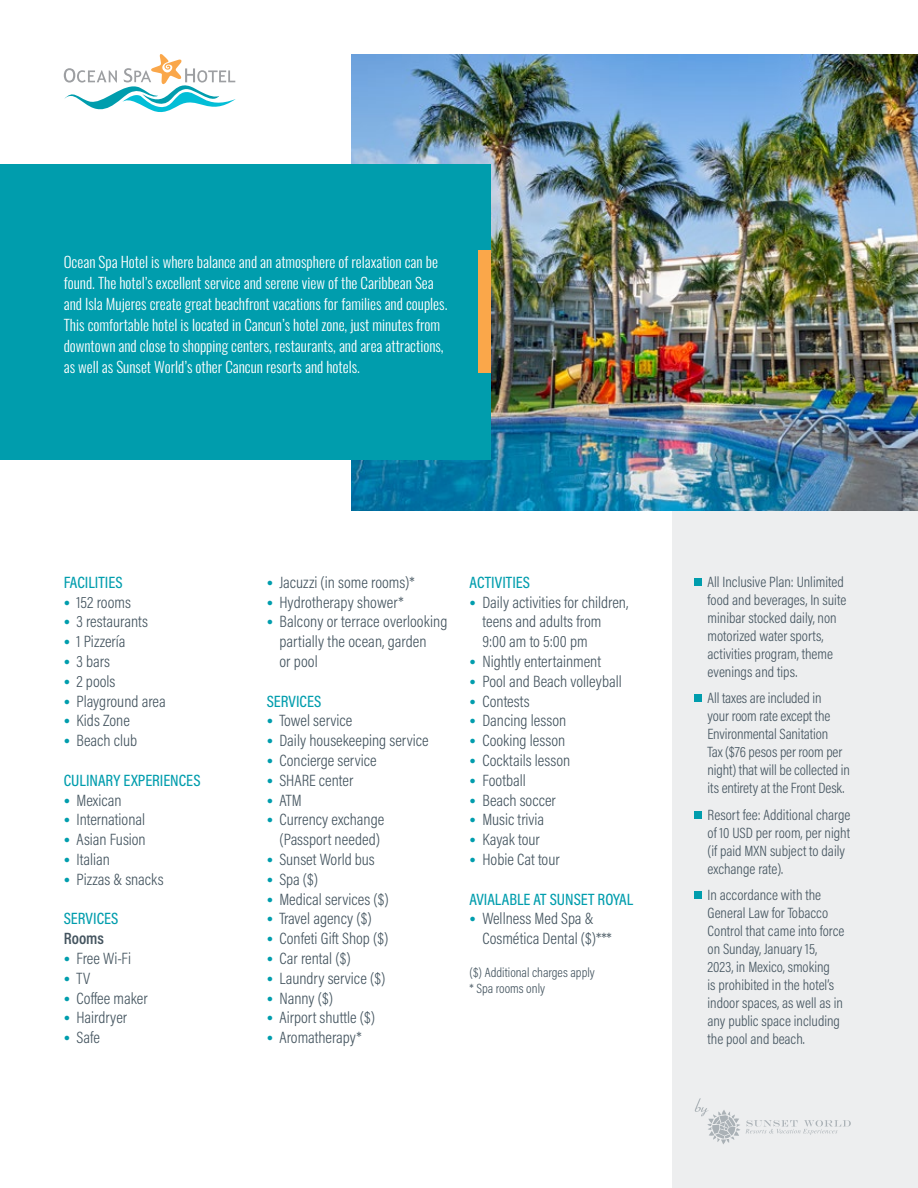
<style>
.page{position:relative;width:918px;height:1188px;background:#fff}
.page>*{position:absolute;margin:0;border:0;box-sizing:border-box;transform-origin:0 0}
.t1{font:300 16.5px/19.8px "Acumin Pro Cond";color:#455560}
.t2{font:500 16.5px "Acumin Pro Cond";color:#009dad}
.t3{font:600 16.5px "Acumin Pro Cond";color:#455560}
.t4{font:300 15px/18px "Acumin Pro Cond";color:#455560}
.t5{font:300 15px/21px "Oswald";color:#fff}
.t6{font:300 13.5px/16.2px "Acumin Pro Cond";color:#455560}
.s1{font-family:"Montserrat";font-weight:700;font-size:18px;color:#009dad}
.s2{font-family:"Montserrat";font-weight:700;font-size:18px;color:#f7901e}
</style>
<div class="page">
<div style="left:673px;top:412px;width:245px;height:776px;background:#edeeef"></div>
<img style="left:352px;top:54px;width:566px;height:457px">
<div style="left:0;top:164px;width:491px;height:295px;background:#009dad"></div>
<svg style="left:695px;top:1098px;width:156px;height:46px"></svg>
<div style="left:695px;top:578px;width:7px;height:8px;background:#009dad"></div>
<div style="left:695px;top:694px;width:7px;height:8px;background:#009dad"></div>
<div style="left:695px;top:811px;width:7px;height:7px;background:#009dad"></div>
<div style="left:695px;top:892px;width:7px;height:7px;background:#009dad"></div>
<div style="left:478px;top:250px;width:13px;height:123px;background:#faa74a"></div>
<svg style="left:64px;top:54px;width:172px;height:58px"></svg>
<p class="t5" style="left:64px;top:250px;width:385px">Ocean Spa Hotel is where balance and an atmosphere of relaxation can be found. The hotel’s excellent service and serene view of the Caribbean Sea and Isla Mujeres create great beachfront vacations for families and couples.<br>This comfortable hotel is located in Cancun’s hotel zone, just minutes from downtown and close to shopping centers, restaurants, and area attractions, as well as Sunset World’s other Cancun resorts and hotels.</p>
<p class="t2" style="left:64px;top:571px;width:60px">FACILITIES</p>
<p class="t1" style="left:64px;top:592px;width:69px"><span class="s1">•</span> 152 rooms</p>
<p class="t1" style="left:64px;top:611px;width:86px"><span class="s1">•</span> 3 restaurants</p>
<p class="t1" style="left:64px;top:631px;width:63px"><span class="s1">•</span> 1 Pizzería</p>
<p class="t1" style="left:64px;top:651px;width:48px"><span class="s1">•</span> 3 bars</p>
<p class="t1" style="left:64px;top:671px;width:53px"><span class="s1">•</span> 2 pools</p>
<p class="t1" style="left:64px;top:691px;width:103px"><span class="s1">•</span> Playground area</p>
<p class="t1" style="left:64px;top:710px;width:68px"><span class="s1">•</span> Kids Zone</p>
<p class="t1" style="left:64px;top:730px;width:75px"><span class="s1">•</span> Beach club</p>
<p class="t2" style="left:64px;top:769px;width:138px">CULINARY EXPERIENCES</p>
<p class="t1" style="left:64px;top:790px;width:59px"><span class="s1">•</span> Mexican</p>
<p class="t1" style="left:64px;top:809px;width:83px"><span class="s1">•</span> International</p>
<p class="t1" style="left:64px;top:829px;width:84px"><span class="s1">•</span> Asian Fusion</p>
<p class="t1" style="left:64px;top:849px;width:48px"><span class="s1">•</span> Italian</p>
<p class="t1" style="left:64px;top:869px;width:101px"><span class="s1">•</span> Pizzas &amp; snacks</p>
<p class="t2" style="left:64px;top:908px;width:56px">SERVICES</p>
<p class="t3" style="left:64px;top:928px;width:42px">Rooms</p>
<p class="t1" style="left:64px;top:948px;width:69px"><span class="s1">•</span> Free Wi-Fi</p>
<p class="t1" style="left:64px;top:968px;width:28px"><span class="s1">•</span> TV</p>
<p class="t1" style="left:64px;top:988px;width:85px"><span class="s1">•</span> Coffee maker</p>
<p class="t1" style="left:64px;top:1007px;width:65px"><span class="s1">•</span> Hairdryer</p>
<p class="t1" style="left:64px;top:1027px;width:38px"><span class="s1">•</span> Safe</p>
<p class="t1" style="left:267px;top:572px;width:150px"><span class="s1">•</span> Jacuzzi (in some rooms)*</p>
<p class="t1" style="left:267px;top:592px;width:139px"><span class="s1">•</span> Hydrotherapy shower*</p>
<p class="t1" style="left:279px;top:611px;width:170px;text-indent:-13px"><span class="s1">•</span> Balcony or terrace overlooking partially the ocean, garden<br>or pool</p>
<p class="t2" style="left:267px;top:690px;width:56px">SERVICES</p>
<p class="t1" style="left:267px;top:710px;width:87px"><span class="s1">•</span> Towel service</p>
<p class="t1" style="left:267px;top:730px;width:163px"><span class="s1">•</span> Daily housekeeping service</p>
<p class="t1" style="left:267px;top:750px;width:111px"><span class="s1">•</span> Concierge service</p>
<p class="t1" style="left:267px;top:770px;width:88px"><span class="s1">•</span> SHARE center</p>
<p class="t1" style="left:267px;top:790px;width:36px"><span class="s1">•</span> ATM</p>
<p class="t1" style="left:267px;top:809px;width:119px;text-align:center"><span class="s1">•</span> Currency exchange (Passport needed)</p>
<p class="t1" style="left:267px;top:849px;width:110px"><span class="s1">•</span> Sunset World bus</p>
<p class="t1" style="left:267px;top:869px;width:53px"><span class="s1">•</span> Spa ($)</p>
<p class="t1" style="left:267px;top:889px;width:124px"><span class="s1">•</span> Medical services ($)</p>
<p class="t1" style="left:267px;top:908px;width:107px"><span class="s1">•</span> Travel agency ($)</p>
<p class="t1" style="left:267px;top:928px;width:123px"><span class="s1">•</span> Confeti Gift Shop ($)</p>
<p class="t1" style="left:267px;top:948px;width:86px"><span class="s1">•</span> Car rental ($)</p>
<p class="t1" style="left:267px;top:968px;width:120px"><span class="s1">•</span> Laundry service ($)</p>
<p class="t1" style="left:267px;top:988px;width:68px"><span class="s1">•</span> Nanny ($)</p>
<p class="t1" style="left:267px;top:1007px;width:110px"><span class="s1">•</span> Airport shuttle ($)</p>
<p class="t1" style="left:267px;top:1027px;width:97px"><span class="s1">•</span> Aromatherapy*</p>
<p class="t2" style="left:470px;top:571px;width:62px">ACTIVITIES</p>
<p class="t1" style="left:482px;top:592px;width:147px;text-indent:-13px"><span class="s1">•</span> Daily activities for children, teens and adults from<br>9:00 am to 5:00 pm</p>
<p class="t1" style="left:470px;top:651px;width:133px"><span class="s1">•</span> Nightly entertainment</p>
<p class="t1" style="left:470px;top:671px;width:154px"><span class="s1">•</span> Pool and Beach volleyball</p>
<p class="t1" style="left:470px;top:691px;width:62px"><span class="s1">•</span> Contests</p>
<p class="t1" style="left:470px;top:710px;width:98px"><span class="s1">•</span> Dancing lesson</p>
<p class="t1" style="left:470px;top:730px;width:97px"><span class="s1">•</span> Cooking lesson</p>
<p class="t1" style="left:470px;top:750px;width:102px"><span class="s1">•</span> Cocktails lesson</p>
<p class="t1" style="left:470px;top:770px;width:58px"><span class="s1">•</span> Football</p>
<p class="t1" style="left:470px;top:790px;width:88px"><span class="s1">•</span> Beach soccer</p>
<p class="t1" style="left:470px;top:809px;width:76px"><span class="s1">•</span> Music trivia</p>
<p class="t1" style="left:470px;top:829px;width:72px"><span class="s1">•</span> Kayak tour</p>
<p class="t1" style="left:470px;top:849px;width:92px"><span class="s1">•</span> Hobie Cat tour</p>
<p class="t2" style="left:470px;top:888px;width:165px">AVIALABLE AT SUNSET ROYAL</p>
<p class="t1" style="left:482px;top:908px;width:131px;text-indent:-13px"><span class="s1">•</span> Wellness Med Spa &amp;<br>Cosmética Dental ($)***</p>
<p class="t6" style="left:470px;top:964px;width:127px">($) Additional charges apply * Spa rooms only</p>
<p class="t4" style="left:708px;top:572px;width:140px;text-indent:-13px"><span class="s2">•</span> All Inclusive Plan: Unlimited food and beverages, In suite minibar stocked daily, non motorized water sports, activities program, theme evenings and tips.</p>
<p class="t4" style="left:708px;top:689px;width:144px;text-indent:-13px"><span class="s2">•</span> All taxes are included in<br>your room rate except the<br>Environmental Sanitation<br>Tax ($76 pesos per room per night) that will be collected in its entirety at the Front Desk.</p>
<p class="t4" style="left:708px;top:805px;width:144px;text-indent:-13px"><span class="s2">•</span> Resort fee: Additional charge of 10 USD per room, per night (if paid MXN subject to daily exchange rate).</p>
<p class="t4" style="left:708px;top:886px;width:138px;text-indent:-13px"><span class="s2">•</span> In accordance with the<br>General Law for Tobacco<br>Control that came into force on Sunday, January 15,<br>2023, in Mexico, smoking<br>is prohibited in the hotel’s indoor spaces, as well as in any public space including the pool and beach.</p>
</div>
